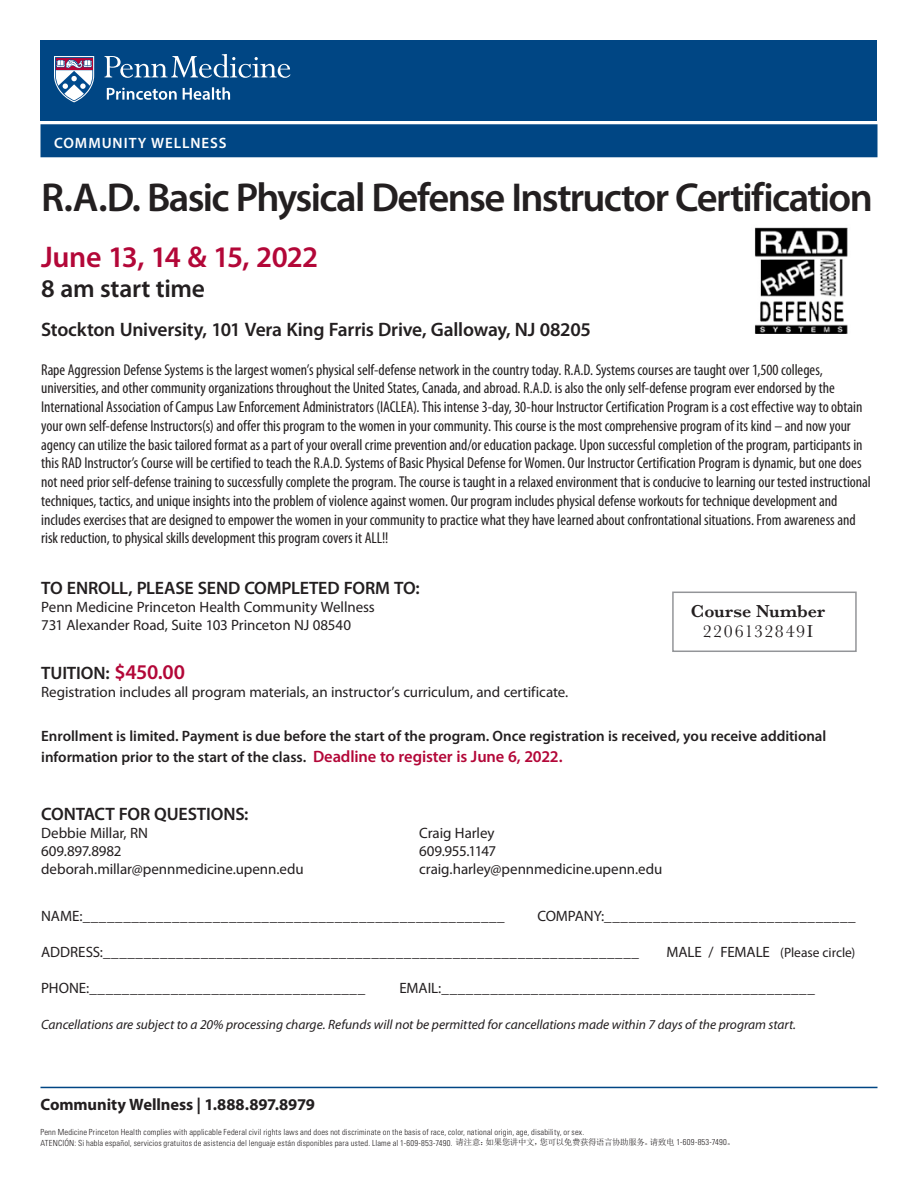
<style>
.page{position:relative;width:918px;height:1188px;background:#fff}
.page>*{position:absolute;margin:0;border:0;box-sizing:border-box;transform-origin:0 0}
.h1_Headline{font:600 40.5px "Myriad Pro";letter-spacing:-.04em;color:#231f20}
.h5_Subtitle{font:600 30px "Myriad Pro";letter-spacing:-.02em;color:#b30738}
.h5_Subtitle-2{font:600 25.5px "Myriad Pro";letter-spacing:-.01em;color:#231f20}
.h5_Subtitle-3{font:600 19.5px "Myriad Pro";letter-spacing:-.015em;color:#231f20}
.h5_Subtitle-4{font:600 18px "Myriad Pro";letter-spacing:-.01em;color:#231f20}
.h5_Subtitle-5{font:600 18px/19.5px "Baskerville";color:#231f20;text-align:center}
.To_find{font:700 16.5px "Myriad Pro";letter-spacing:-.005em;color:#231f20}
.h5_Subtitle-6{font:condensed 15.75px/18.8px "Myriad Pro";letter-spacing:-.005em;color:#231f20}
.h5_Subtitle-7{font:15px/18px "Myriad Pro";letter-spacing:-.005em;color:#231f20}
.h5_Subtitle-8{font:600 15px/21px "Myriad Pro";letter-spacing:-.005em;color:#231f20}
.DEPT_PROGRAM_NAME{font:600 15px "Myriad Pro";letter-spacing:.065em;color:#fff}
.h5_Subtitle-9{font:15px "Myriad Pro";letter-spacing:-.035em;color:#231f20}
.h5_Subtitle-10{font:italic 13.5px "Myriad Pro";letter-spacing:-.005em;color:#231f20}
.h5_Subtitle-11{font:13.5px "Myriad Pro";letter-spacing:-.005em;color:#231f20}
.t1{font:300 condensed 8.4px/11.2px "Univers";letter-spacing:.02em;color:#231f20}
.s1{font-size:21px;color:#b30738}
.s2{font-size:16.5px;color:#b30738}
.s3{font-weight:400}
.s4{font-size:15px}
.s5{font-family:"Sim Sun";font-weight:400;font-stretch:normal}
</style>
<div class="page">
<div style="left:40px;top:40px;width:838px;height:82px;background:#004684"></div>
<hr style="left:40px;top:1087px;width:838px;height:1px;background:#004684">
<div style="left:40px;top:124px;width:838px;height:33px;background:#004684"></div>
<img style="left:754px;top:227px;width:94px;height:107px">
<div style="left:672px;top:592px;width:185px;height:60px;border:2px solid #939598"></div>
<svg style="left:54px;top:56px;width:40px;height:46px"></svg>
<svg style="left:105px;top:54px;width:185px;height:46px"></svg>
<p class="DEPT_PROGRAM_NAME" style="left:54px;top:133px;width:174px">COMMUNITY WELLNESS</p>
<p class="h1_Headline" style="left:41px;top:172px;width:833px">R.A.D. Basic Physical Defense Instructor Certification</p>
<p class="h5_Subtitle" style="left:41px;top:237px;width:279px">June 13, 14 &amp; 15, 2022</p>
<p class="h5_Subtitle-2" style="left:41px;top:272px;width:165px">8 am start time</p>
<p class="h5_Subtitle-3" style="left:41px;top:317px;width:551px">Stockton University, 101 Vera King Farris Drive, Galloway, NJ 08205</p>
<p class="h5_Subtitle-6" style="left:41px;top:360px;width:831px">Rape Aggression Defense Systems is the largest women’s physical self-defense network in the country today. R.A.D. Systems courses are taught over 1,500 colleges, universities, and other community organizations throughout the United States, Canada, and abroad. R.A.D. is also the only self-defense program ever endorsed by the International Association of Campus Law Enforcement Administrators (IACLEA). This intense 3‐day, 30-hour Instructor Certification Program is a cost effective way to obtain your own self-defense Instructors(s) and offer this program to the women in your community. This course is the most comprehensive program of its kind – and now your agency can utilize the basic tailored format as a part of your overall crime prevention and/or education package. Upon successful completion of the program, participants in this RAD Instructor’s Course will be certified to teach the R.A.D. Systems of Basic Physical Defense for Women. Our Instructor Certification Program is dynamic, but one does not need prior self‐defense training to successfully complete the program. The course is taught in a relaxed environment that is conducive to learning our tested instructional techniques, tactics, and unique insights into the problem of violence against women. Our program includes physical defense workouts for technique development and includes exercises that are designed to empower the women in your community to practice what they have learned about confrontational situations. From awareness and risk reduction, to physical skills development this program covers it ALL!!</p>
<p class="h5_Subtitle-4" style="left:41px;top:576px;width:380px">TO ENROLL, PLEASE SEND COMPLETED FORM TO:</p>
<p class="h5_Subtitle-7" style="left:41px;top:597px;width:335px">Penn Medicine Princeton Health Community Wellness<br>731 Alexander Road, Suite 103 Princeton NJ 08540</p>
<p class="h5_Subtitle-4" style="left:41px;top:662px;width:145px">TUITION: <span class="s1">$450.00</span></p>
<p class="h5_Subtitle-7" style="left:41px;top:683px;width:529px">Registration includes all program materials, an instructor’s curriculum, and certificate.</p>
<p class="h5_Subtitle-8" style="left:41px;top:725px;width:787px">Enrollment is limited. Payment is due before the start of the program. Once registration is received, you receive additional information prior to the start of the class. <span class="s2">Deadline to register is June 6, 2022.</span></p>
<p class="h5_Subtitle-5" style="left:691px;top:602px;width:136px">Course Number<br><span class="s3">2206132849I</span></p>
<p class="h5_Subtitle-4" style="left:41px;top:803px;width:209px">CONTACT FOR QUESTIONS:</p>
<p class="h5_Subtitle-7" style="left:41px;top:824px;width:108px">Debbie Millar, RN</p>
<p class="h5_Subtitle-7" style="left:419px;top:824px;width:77px">Craig Harley</p>
<p class="h5_Subtitle-7" style="left:41px;top:842px;width:82px">609.897.8982</p>
<p class="h5_Subtitle-9" style="left:419px;top:842px;width:78px">609.955.1147</p>
<p class="h5_Subtitle-7" style="left:41px;top:860px;width:264px">deborah.millar@pennmedicine.upenn.edu</p>
<p class="h5_Subtitle-7" style="left:419px;top:860px;width:245px">craig.harley@pennmedicine.upenn.edu</p>
<p class="h5_Subtitle-7" style="left:41px;top:906px;width:465px">NAME:____________________________________________________</p>
<p class="h5_Subtitle-7" style="left:538px;top:906px;width:320px">COMPANY:_______________________________</p>
<p class="h5_Subtitle-7" style="left:41px;top:942px;width:599px">ADDRESS:__________________________________________________________________</p>
<p class="h5_Subtitle-11" style="left:666px;top:944px;width:191px"><span class="s4">MALE / FEMALE</span> (Please circle)</p>
<p class="h5_Subtitle-7" style="left:41px;top:978px;width:325px">PHONE:__________________________________</p>
<p class="h5_Subtitle-7" style="left:399px;top:978px;width:417px">EMAIL:______________________________________________</p>
<p class="h5_Subtitle-10" style="left:41px;top:1016px;width:756px">Cancellations are subject to a 20% processing charge. Refunds will not be permitted for cancellations made within 7 days of the program start.</p>
<p class="To_find" style="left:40px;top:1093px;width:276px">Community Wellness | 1.888.897.8979</p>
<p class="t1" style="left:41px;top:1126px;width:696px">Penn Medicine Princeton Health complies with applicable Federal civil rights laws and does not discriminate on the basis of race, color, national origin, age, disability, or sex.<br>ATENCIÓN: Si habla español, servicios gratuitos de asistencia del lenguaje están disponibles para usted. Llame al 1-609-853-7490. <span class="s5">请注意：如果您讲中文，您可以免费获得语言协助服务。请致电</span> 1-609-853-7490<span class="s5">。</span></p>
</div>
